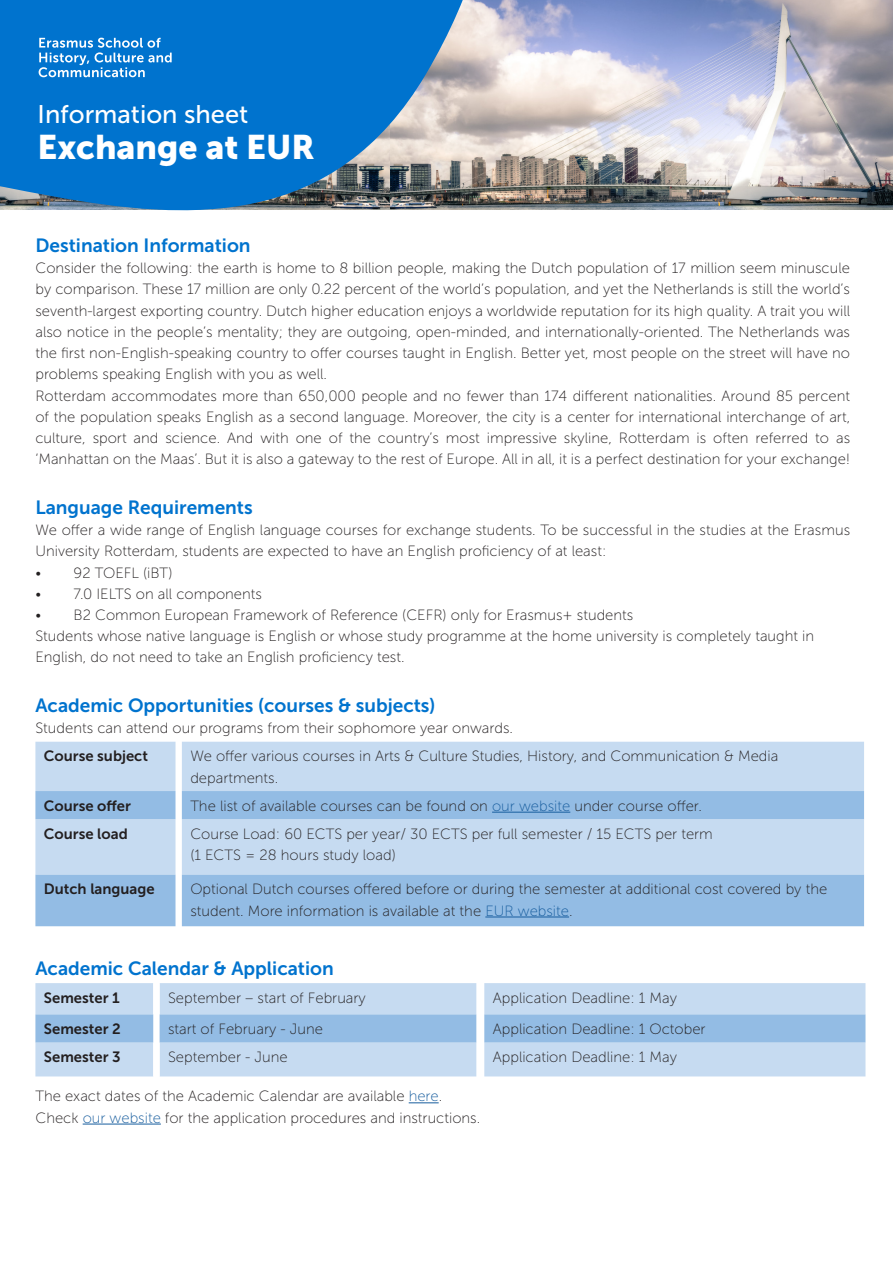
<style>
.page{position:relative;width:893px;height:1263px;background:#fff}
.page>*{position:absolute;margin:0;border:0;box-sizing:border-box;transform-origin:0 0}
.t1{font:33.9px "Museo Sans 900";color:#fff}
.t2{font:25.5px "Museo Sans 500";color:#fff}
.t3{font:19.05px "Museo Sans 700";color:#0073ce}
.t4{font:14.85px/21.1px "Museo Sans 100";color:#231f20}
.t5{font:14.85px "Museo Sans 700";color:#231f20}
.s1{color:#175d9e}
</style>
<div class="page">
<hr style="left:409px;top:1102px;width:30px;height:1px;background:#175d9e">
<hr style="left:83px;top:1124px;width:78px;height:1px;background:#175d9e">
<div style="left:35px;top:742px;width:829px;height:49px;background:#c6dbf1"></div>
<svg style="left:35px;top:791px;width:829px;height:135px;background:#a8c9e9"></svg>
<hr style="left:492px;top:812px;width:78px;height:1px;background:#175d9e">
<hr style="left:485px;top:917px;width:84px;height:1px;background:#175d9e">
<svg style="left:35px;top:983px;width:830px;height:93px;background:#b8d2ed"></svg>
<img style="left:496px;top:0;width:397px;height:209px">
<svg style="left:0;top:0;width:496px;height:211px;background:#297ec2"></svg>
<svg style="left:39px;top:38px;width:133px;height:39px;background:#3c94d9"></svg>
<p class="t2" style="left:38px;top:101px;width:212px">Information sheet</p>
<p class="t1" style="left:38px;top:128px;width:279px">Exchange at EUR</p>
<h1 class="t3" style="left:35px;top:235px;width:217px">Destination Information</h1>
<p class="t4" style="left:35px;top:258px;width:816px;text-align:justify">Consider the following: the earth is home to 8 billion people, making the Dutch population of 17 million seem minuscule by comparison. These 17 million are only 0.22 percent of the world’s population, and yet the Netherlands is still the world’s seventh-largest exporting country. Dutch higher education enjoys a worldwide reputation for its high quality. A trait you will also notice in the people’s mentality; they are outgoing, open-minded, and internationally-oriented. The Netherlands was the first non-English-speaking country to offer courses taught in English. Better yet, most people on the street will have no problems speaking English with you as well.</p>
<p class="t4" style="left:35px;top:385px;width:816px;text-align:justify">Rotterdam accommodates more than 650,000 people and no fewer than 174 different nationalities. Around 85 percent of the population speaks English as a second language. Moreover, the city is a center for international interchange of art, culture, sport and science. And with one of the country’s most impressive skyline, Rotterdam is often referred to as ‘Manhattan on the Maas’. But it is also a gateway to the rest of Europe. All in all, it is a perfect destination for your exchange!</p>
<p class="t3" style="left:35px;top:497px;width:219px">Language Requirements</p>
<p class="t4" style="left:35px;top:519px;width:816px">We offer a wide range of English language courses for exchange students. To be successful in the studies at the Erasmus<br>University Rotterdam, students are expected to have an English proficiency of at least:</p>
<p class="t4" style="left:35px;top:562px;width:139px">• 92 TOEFL (iBT)</p>
<p class="t4" style="left:35px;top:583px;width:228px">• 7.0 IELTS on all components</p>
<p class="t4" style="left:35px;top:604px;width:599px">• B2 Common European Framework of Reference (CEFR) only for Erasmus+ students</p>
<p class="t4" style="left:35px;top:626px;width:780px">Students whose native language is English or whose study programme at the home university is completely taught in</p>
<p class="t4" style="left:35px;top:647px;width:371px">English, do not need to take an English proficiency test.</p>
<p class="t3" style="left:35px;top:695px;width:402px">Academic Opportunities (courses &amp; subjects)</p>
<p class="t4" style="left:35px;top:718px;width:479px">Students can attend our programs from their sophomore year onwards.</p>
<p class="t5" style="left:44px;top:748px;width:106px">Course subject</p>
<p class="t4" style="left:190px;top:746px;width:590px">We offer various courses in Arts &amp; Culture Studies, History, and Communication &amp; Media</p>
<p class="t4" style="left:190px;top:767px;width:89px">departments.</p>
<p class="t5" style="left:44px;top:797px;width:88px">Course offer</p>
<p class="t4" style="left:190px;top:795px;width:513px">The list of available courses can be found on <span class="s1">our website</span> under course offer.</p>
<p class="t5" style="left:44px;top:825px;width:85px">Course load</p>
<p class="t4" style="left:190px;top:823px;width:524px">Course Load: 60 ECTS per year/ 30 ECTS per full semester / 15 ECTS per term (1 ECTS = 28 hours study load)</p>
<p class="t5" style="left:44px;top:881px;width:112px">Dutch language</p>
<p class="t4" style="left:190px;top:879px;width:638px">Optional Dutch courses offered before or during the semester at additional cost covered by the student. More information is available at the <span class="s1">EUR website</span>.</p>
<p class="t3" style="left:35px;top:957px;width:300px">Academic Calendar &amp; Application</p>
<p class="t5" style="left:44px;top:989px;width:77px">Semester 1</p>
<p class="t4" style="left:168px;top:987px;width:199px">September – start of February</p>
<p class="t4" style="left:493px;top:987px;width:186px">Application Deadline: 1 May</p>
<p class="t5" style="left:44px;top:1021px;width:78px">Semester 2</p>
<p class="t4" style="left:168px;top:1018px;width:156px">start of February - June</p>
<p class="t4" style="left:493px;top:1018px;width:214px">Application Deadline: 1 October</p>
<p class="t5" style="left:44px;top:1049px;width:78px">Semester 3</p>
<p class="t4" style="left:168px;top:1047px;width:121px">September - June</p>
<p class="t4" style="left:493px;top:1047px;width:186px">Application Deadline: 1 May</p>
<p class="t4" style="left:35px;top:1086px;width:408px">The exact dates of the Academic Calendar are available <span class="s1">here</span>.</p>
<p class="t4" style="left:35px;top:1107px;width:446px">Check <span class="s1">our website</span> for the application procedures and instructions.</p>
</div>
